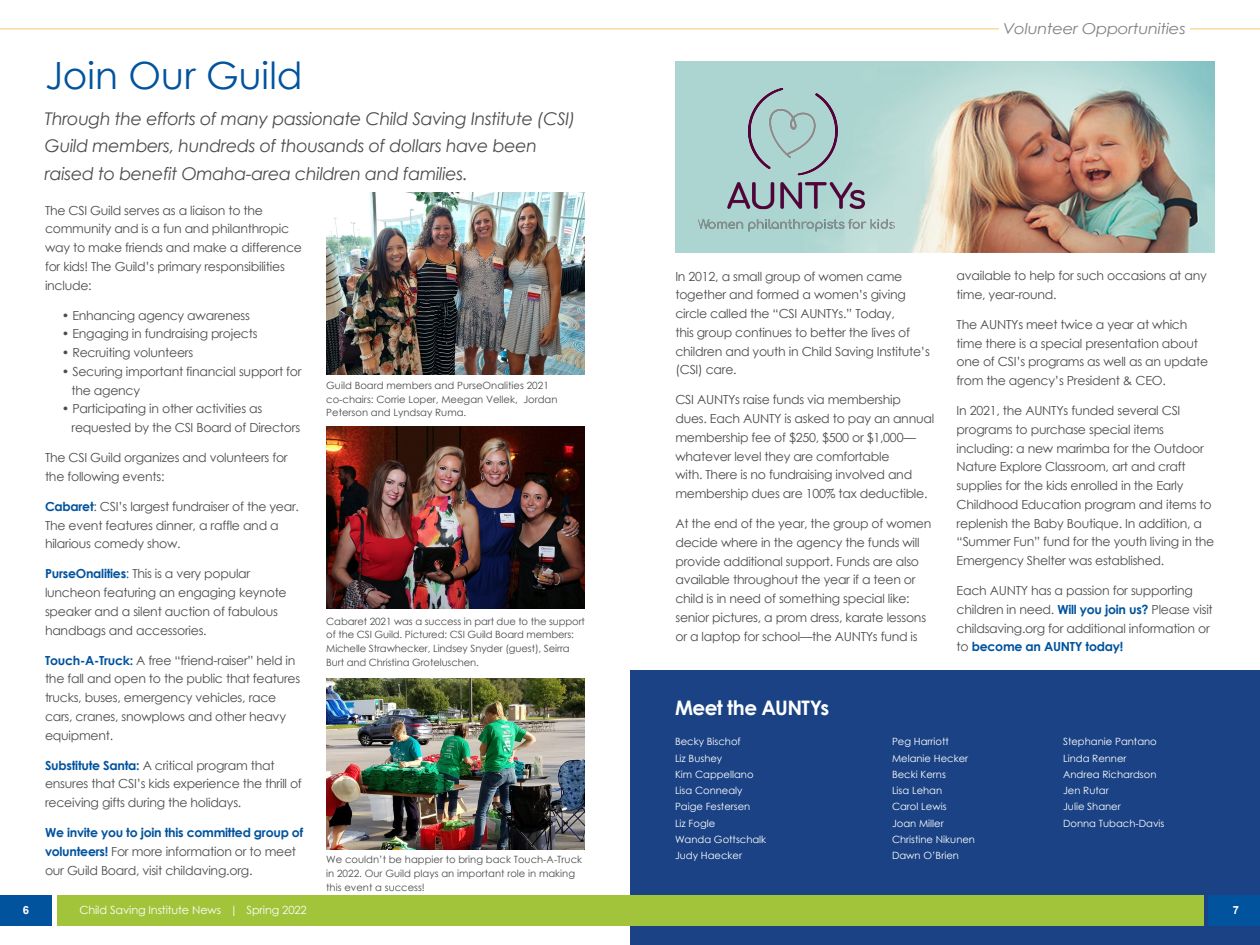
<style>
.page{position:relative;width:1260px;height:945px;background:#fff}
.page>*{position:absolute;margin:0;border:0;box-sizing:border-box;transform-origin:0 0}
.Body{font:37.5px "Century Gothic";color:#01539e}
.Body-2{font:700 20px "Century Gothic";letter-spacing:-.03em;color:#fff}
.Body-3{font:italic 17.5px/27.5px "Century Gothic";letter-spacing:-.02em;color:#4b4c4d}
.t1{font:italic 15px "Century Gothic";letter-spacing:-.02em;color:#808285;scale:1.1 1}
.Body-4{font:12.5px/18.8px "Century Gothic";letter-spacing:-.02em;color:#4b4c4d}
.t2{font:11.25px "Century Gothic";letter-spacing:-.01em;color:#fff}
.t3{font:700 11.25px "Arial";color:#fff}
.t4{font:10px/13.8px "Century Gothic";color:#4b4c4d}
.t5{font:10px "Century Gothic";color:#fff}
.s1{font-weight:700;color:#01539e}
.s2{color:#01539e}
</style>
<div class="page">
<hr style="left:0;top:28px;width:1260px;height:1px;background:#f7d38c">
<div style="left:0;top:895px;width:52px;height:30px;background:#01539e"></div>
<div style="left:630px;top:670px;width:630px;height:275px;background:#1a4284"></div>
<div style="left:57px;top:895px;width:1146px;height:30px;background:#a1c43a"></div>
<div style="left:1208px;top:895px;width:52px;height:30px;background:#01539e"></div>
<div style="left:999px;top:22px;width:191px;height:20px;background:#fff"></div>
<img style="left:326px;top:192px;width:259px;height:182px">
<img style="left:326px;top:427px;width:259px;height:182px">
<img style="left:326px;top:678px;width:259px;height:171px">
<img style="left:675px;top:61px;width:539px;height:192px">
<img style="left:687px;top:79px;width:219px;height:163px">
<p class="Body" style="left:45px;top:50px;width:259px">Join Our Guild</p>
<p class="Body-3" style="left:45px;top:104px;width:532px">Through the efforts of many passionate Child Saving Institute (CSI)<br>Guild members, hundreds of thousands of dollars have been raised to benefit Omaha-area children and families.</p>
<p class="Body-4" style="left:45px;top:200px;width:258px">The CSI Guild serves as a liaison to the community and is a fun and philanthropic way to make friends and make a difference for kids! The Guild’s primary responsibilities include:</p>
<p class="Body-4" style="left:62px;top:305px;width:190px">• Enhancing agency awareness</p>
<p class="Body-4" style="left:62px;top:324px;width:197px">• Engaging in fundraising projects</p>
<p class="Body-4" style="left:62px;top:343px;width:133px">• Recruiting volunteers</p>
<p class="Body-4" style="left:72px;top:362px;width:232px;text-indent:-10px">• Securing important financial support for the agency</p>
<p class="Body-4" style="left:72px;top:399px;width:230px;text-indent:-10px">• Participating in other activities as requested by the CSI Board of Directors</p>
<p class="Body-4" style="left:45px;top:448px;width:244px">The CSI Guild organizes and volunteers for the following events:</p>
<p class="Body-4" style="left:45px;top:497px;width:256px"><span class="s1">Cabaret</span>: CSI’s largest fundraiser of the year.<br>The event features dinner, a raffle and a hilarious comedy show.</p>
<p class="Body-4" style="left:45px;top:564px;width:243px"><span class="s1">PurseOnalities</span><span class="s2">:</span> This is a very popular luncheon featuring an engaging keynote speaker and a silent auction of fabulous handbags and accessories.</p>
<p class="Body-4" style="left:45px;top:650px;width:257px"><span class="s1">Touch-A-Truck:</span> A free “friend-raiser” held in the fall and open to the public that features trucks, buses, emergency vehicles, race cars, cranes, snowplows and other heavy equipment.</p>
<p class="Body-4" style="left:45px;top:755px;width:258px"><span class="s1">Substitute Santa:</span> A critical program that ensures that CSI’s kids experience the thrill of receiving gifts during the holidays.</p>
<p class="Body-4" style="left:45px;top:823px;width:260px"><span class="s1">We invite you to join this committed group of volunteers!</span> For more information or to meet our Guild Board, visit childaving.org.</p>
<p class="t4" style="left:326px;top:378px;width:233px">Guild Board members and PurseOnalities 2021 co-chairs: Corrie Loper, Meegan Vellek, Jordan<br>Peterson and Lyndsay Ruma.</p>
<p class="t4" style="left:326px;top:614px;width:260px">Cabaret 2021 was a success in part due to the support of the CSI Guild. Pictured: CSI Guild Board members:<br>Michelle Strawhecker, Lindsey Snyder (guest), Seirra Burt and Christina Groteluschen.</p>
<p class="t4" style="left:326px;top:852px;width:257px">We couldn’t be happier to bring back Touch-A-Truck in 2022. Our Guild plays an important role in making this event a success!</p>
<p class="t1" style="left:1003px;top:18px;width:168px">Volunteer Opportunities</p>
<p class="Body-4" style="left:675px;top:266px;width:256px">In 2012, a small group of women came together and formed a women’s giving circle called the “CSI AUNTYs.” Today,<br>this group continues to better the lives of children and youth in Child Saving Institute’s (CSI) care.</p>
<p class="Body-4" style="left:675px;top:390px;width:260px">CSI AUNTYs raise funds via membership dues. Each AUNTY is asked to pay an annual membership fee of $250, $500 or $1,000— whatever level they are comfortable<br>with. There is no fundraising involved and membership dues are 100% tax deductible.</p>
<p class="Body-4" style="left:675px;top:514px;width:258px">At the end of the year, the group of women decide where in the agency the funds will provide additional support. Funds are also available throughout the year if a teen or child is in need of something special like: senior pictures, a prom dress, karate lessons or a laptop for school—the AUNTYs fund is</p>
<p class="Body-2" style="left:675px;top:693px;width:156px">Meet the AUNTYs</p>
<p class="Body-4" style="left:957px;top:266px;width:252px">available to help for such occasions at any time, year-round.</p>
<p class="Body-4" style="left:957px;top:315px;width:253px">The AUNTYs meet twice a year at which time there is a special presentation about one of CSI’s programs as well as an update from the agency’s President &amp; CEO.</p>
<p class="Body-4" style="left:957px;top:401px;width:259px">In 2021, the AUNTYs funded several CSI programs to purchase special items including: a new marimba for the Outdoor Nature Explore Classroom, art and craft supplies for the kids enrolled in the Early Childhood Education program and items to replenish the Baby Boutique. In addition, a “Summer Fun” fund for the youth living in the Emergency Shelter was established.</p>
<p class="Body-4" style="left:957px;top:581px;width:258px">Each AUNTY has a passion for supporting children in need. <span class="s1">Will you join us?</span> Please visit childsaving.org for additional information or to <span class="s1">become an AUNTY today!</span></p>
<p class="t5" style="left:675px;top:735px;width:67px">Becky Bischof</p>
<p class="t5" style="left:675px;top:751px;width:49px">Liz Bushey</p>
<p class="t5" style="left:675px;top:767px;width:80px">Kim Cappellano</p>
<p class="t5" style="left:675px;top:784px;width:69px">Lisa Connealy</p>
<p class="t5" style="left:675px;top:800px;width:77px">Paige Festersen</p>
<p class="t5" style="left:675px;top:816px;width:42px">Liz Fogle</p>
<p class="t5" style="left:675px;top:832px;width:93px">Wanda Gottschalk</p>
<p class="t5" style="left:675px;top:849px;width:69px">Judy Haecker</p>
<p class="t5" style="left:892px;top:735px;width:58px">Peg Harriott</p>
<p class="t5" style="left:892px;top:751px;width:78px">Melanie Hecker</p>
<p class="t5" style="left:892px;top:767px;width:55px">Becki Kerns</p>
<p class="t5" style="left:892px;top:784px;width:52px">Lisa Lehan</p>
<p class="t5" style="left:892px;top:800px;width:56px">Carol Lewis</p>
<p class="t5" style="left:892px;top:816px;width:53px">Joan Miller</p>
<p class="t5" style="left:892px;top:832px;width:85px">Christine Nikunen</p>
<p class="t5" style="left:892px;top:849px;width:68px">Dawn O’Brien</p>
<p class="t5" style="left:1063px;top:735px;width:95px">Stephanie Pantano</p>
<p class="t5" style="left:1063px;top:751px;width:65px">Linda Renner</p>
<p class="t5" style="left:1063px;top:767px;width:95px">Andrea Richardson</p>
<p class="t5" style="left:1063px;top:784px;width:47px">Jen Rutar</p>
<p class="t5" style="left:1063px;top:800px;width:59px">Julie Shaner</p>
<p class="t5" style="left:1063px;top:816px;width:103px">Donna Tubach-Davis</p>
<p class="t2" style="left:79px;top:902px;width:229px">Child Saving Institute News | Spring 2022</p>
<p class="t3" style="left:23px;top:902px;width:8px">6</p>
<p class="t3" style="left:1233px;top:902px;width:8px">7</p>
<p class="t2" style="left:299px;top:902px;width:8px">0</p>
</div>
